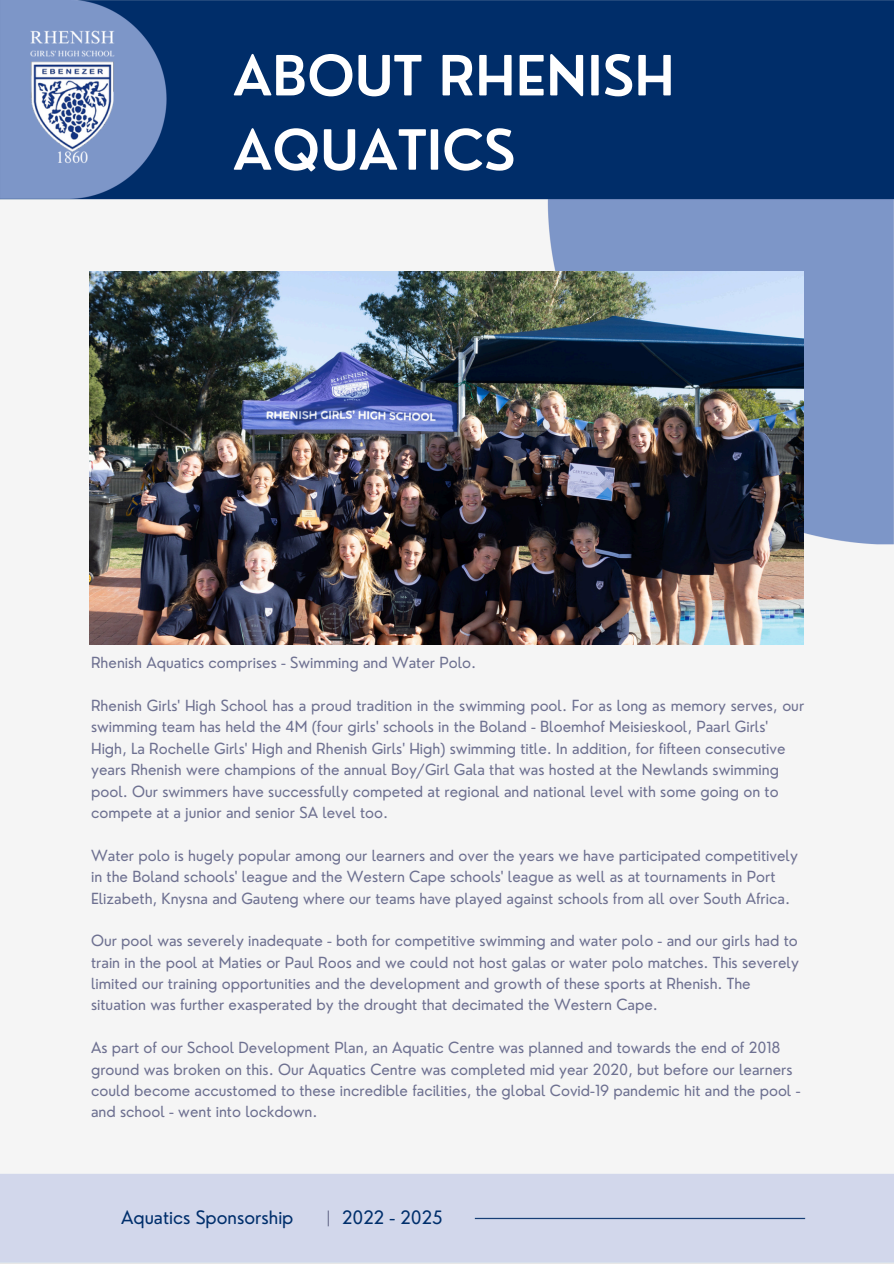
<style>
.page{position:relative;width:894px;height:1264px;background:#fff}
.page>*{position:absolute;margin:0;border:0;box-sizing:border-box;transform-origin:0 0}
.t1{font:600 54px/74.2px "Nourd";color:#fff}
.t2{font:18px "Nourd";color:#002f6c}
.t3{font:15px/21.3px "Nourd";color:#6e7191}
</style>
<div class="page">
<img style="left:0;top:0;width:893px;height:1263px">
<img style="left:89px;top:271px;width:713px;height:373px">
<img style="left:0;top:25px;width:143px;height:143px">
<p class="t1" style="left:233px;top:38px;width:443px">ABOUT RHENISH<br>AQUATICS</p>
<p class="t3" style="left:91px;top:652px;width:386px">Rhenish Aquatics comprises - Swimming and Water Polo.</p>
<p class="t3" style="left:91px;top:694px;width:714px">Rhenish Girls' High School has a proud tradition in the swimming pool. For as long as memory serves, our swimming team has held the 4M (four girls' schools in the Boland - Bloemhof Meisieskool, Paarl Girls'</p>
<p class="t3" style="left:91px;top:737px;width:695px">High, La Rochelle Girls' High and Rhenish Girls' High) swimming title. In addition, for fifteen consecutive years Rhenish were champions of the annual Boy/Girl Gala that was hosted at the Newlands swimming pool. Our swimmers have successfully competed at regional and national level with some going on to compete at a junior and senior SA level too.</p>
<p class="t3" style="left:91px;top:844px;width:708px">Water polo is hugely popular among our learners and over the years we have participated competitively in the Boland schools' league and the Western Cape schools' league as well as at tournaments in Port<br>Elizabeth, Knysna and Gauteng where our teams have played against schools from all over South Africa.</p>
<p class="t3" style="left:91px;top:930px;width:709px">Our pool was severely inadequate - both for competitive swimming and water polo - and our girls had to train in the pool at Maties or Paul Roos and we could not host galas or water polo matches. This severely limited our training opportunities and the development and growth of these sports at Rhenish. The situation was further exasperated by the drought that decimated the Western Cape.</p>
<h2 class="t3" style="left:91px;top:1036px;width:710px">As part of our School Development Plan, an Aquatic Centre was planned and towards the end of 2018 ground was broken on this. Our Aquatics Centre was completed mid year 2020, but before our learners could become accustomed to these incredible facilities, the global Covid-19 pandemic hit and the pool - and school - went into lockdown.</h2>
<h1 class="t2" style="left:121px;top:1206px;width:174px">Aquatics Sponsorship</h1>
<p class="t2" style="left:342px;top:1206px;width:102px">2022 - 2025</p>
</div>
